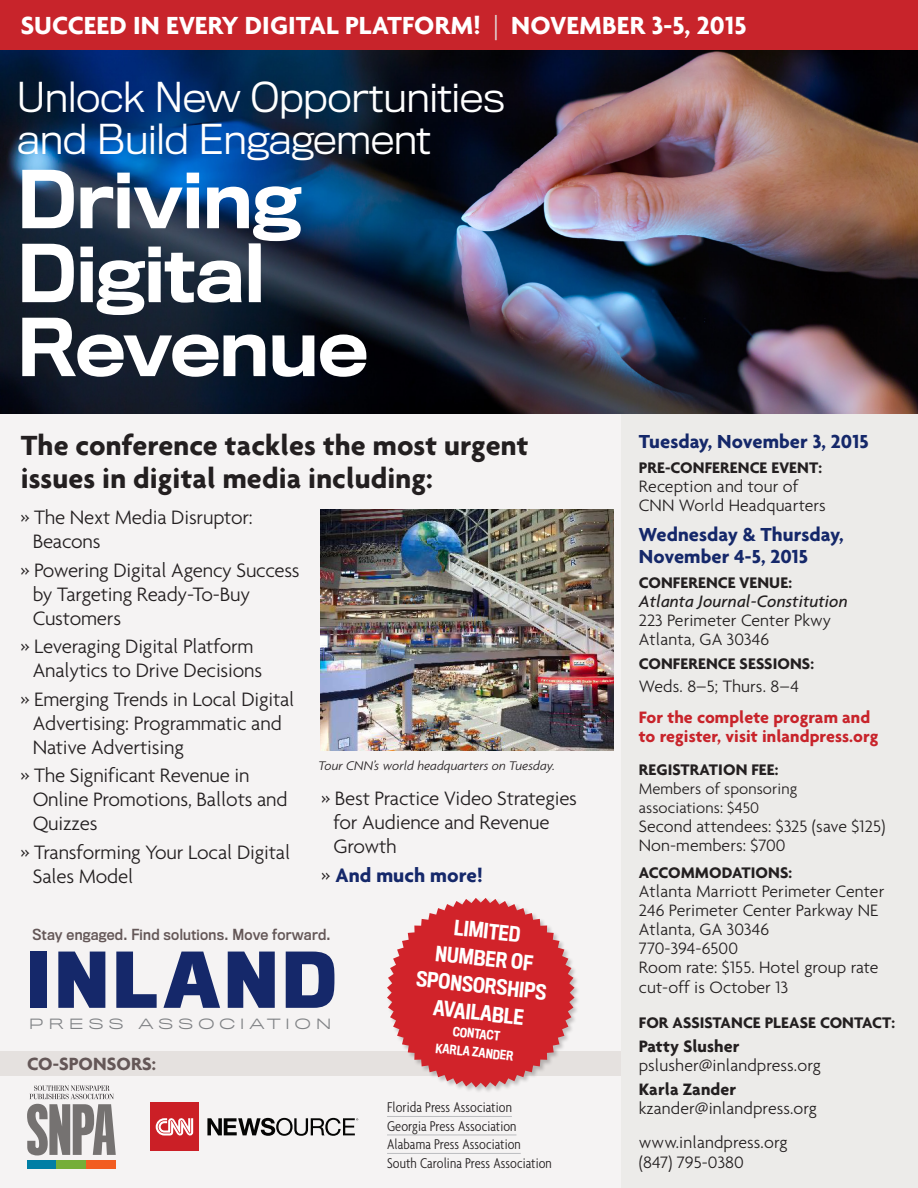
<style>
.page{position:relative;width:918px;height:1188px;background:#fff}
.page>*{position:absolute;margin:0;border:0;box-sizing:border-box;transform-origin:0 0}
.CalendarDescription{font:500 73.95px/73.9px "Titling Gothic FB Normal";letter-spacing:-.01em;color:#fff}
.t1{font:700 71.1px "Titling Gothic FB Narrow";letter-spacing:.06em;color:#15286a}
.CalendarDescription-2{font:300 38.25px/42px "Titling Gothic FB Normal";letter-spacing:-.01em;color:#fff}
.CalendarDescription-3{font:700 30px/33px "Agenda";letter-spacing:.005em;color:#231f20}
.CalendarDescription-4{font:700 26.85px "Agenda";letter-spacing:.005em;color:#fff}
.Head_Agenda_BC_48{font:300 21px/24px "Agenda";letter-spacing:-.01em;color:#231f20}
.Head_Agenda_BC_48-2{font:700 21px "Agenda";letter-spacing:.005em;color:#15286a}
.CalendarDescription-5{font:700 20.4px/21.8px "Agenda";letter-spacing:.005em;color:#15286a}
.CalendarSeminarNameL{font:500 19.5px "Titling Gothic FB Cond";color:#fff}
.CalendarDescription-6{font:700 19.2px "Agenda";letter-spacing:.005em;color:#645757}
.CalendarDescription-7{font:300 17.85px/19.2px "Agenda";letter-spacing:.005em;color:#231f20}
.CalendarDescription-8{font:700 17.85px/19.2px "Agenda";letter-spacing:.005em;color:#c8242b}
.CalendarDescription-9{font:700 17.85px "Agenda";letter-spacing:.005em;color:#231f20}
.CalendarDescription-10{font:700 16.65px "Agenda";letter-spacing:.005em;color:#231f20}
.CalendarDescription-11{font:300 16.65px/19.2px "Agenda";letter-spacing:.005em;color:#231f20}
.CalendarDescription-12{font:300 condensed 15.3px "Agenda";letter-spacing:.005em;color:#231f20}
.t2{font:14.1px "Titling Gothic FB Narrow Standard";letter-spacing:.02em;color:#645757}
.t3{font:italic 300 13.5px "Agenda";color:#231f20}
.t4{font:300 13.35px "Titling Gothic FB Extended";letter-spacing:.32em;color:#808285}
.CalendarSeminarNameL-2{font:500 12px "Titling Gothic FB Cond";color:#fff}
.s1{font-weight:300;color:#e3dedc}
.s2{font-weight:300;color:#231f20}
.s3{font-weight:500;font-style:italic}
</style>
<div class="page">
<div style="left:0;top:413px;width:621px;height:775px;background:#f5f3f3"></div>
<div style="left:0;top:1051px;width:627px;height:24px;background:#e5e1df"></div>
<div style="left:621px;top:30px;width:297px;height:1158px;background:#ecebe9"></div>
<img style="left:0;top:50px;width:918px;height:363px">
<div style="left:0;top:0;width:918px;height:50px;background:#c8242b"></div>
<hr style="left:387px;top:1116px;width:125px;height:1px;background:#bcbdc0">
<hr style="left:387px;top:1135px;width:129px;height:1px;background:#bcbdc0">
<hr style="left:387px;top:1153px;width:134px;height:1px;background:#bcbdc0">
<div style="left:151px;top:1103px;width:48px;height:48px;background:#cb1f26"></div>
<svg style="left:156px;top:1118px;width:37px;height:18px"></svg>
<svg style="left:207px;top:1118px;width:151px;height:18px"></svg>
<svg style="left:27px;top:1085px;width:89px;height:70px"></svg>
<div style="left:27px;top:1161px;width:30px;height:8px;background:#007ea5"></div>
<div style="left:57px;top:1161px;width:29px;height:8px;background:#75ae38"></div>
<div style="left:86px;top:1161px;width:30px;height:8px;background:#f25d21"></div>
<div style="left:386px;top:897px;width:194px;height:196px;background:#231f20;opacity:.25"></div>
<svg style="left:387px;top:898px;width:188px;height:189px"></svg>
<img style="left:320px;top:510px;width:294px;height:240px">
<p class="CalendarDescription-4" style="left:21px;top:9px;width:727px">SUCCEED IN EVERY DIGITAL PLATFORM! <span class="s1">|</span> NOVEMBER 3-5, 2015</p>
<p class="CalendarDescription-2" style="left:17px;top:77px;width:490px">Unlock New Opportunities and Build Engagement</p>
<p class="CalendarDescription" style="left:17px;top:165px;width:352px">Driving<br>Digital<br>Revenue</p>
<p class="CalendarDescription-3" style="left:21px;top:428px;width:509px">The conference tackles the most urgent issues in digital media including:</p>
<p class="Head_Agenda_BC_48" style="left:33px;top:505px;width:222px;text-indent:-12px">» The Next Media Disruptor:<br>Beacons</p>
<p class="Head_Agenda_BC_48" style="left:33px;top:558px;width:268px;text-indent:-12px">» Powering Digital Agency Success by Targeting Ready-To-Buy<br>Customers</p>
<p class="Head_Agenda_BC_48" style="left:21px;top:634px;width:243px;text-align:center">» Leveraging Digital Platform<br>Analytics to Drive Decisions</p>
<p class="Head_Agenda_BC_48" style="left:33px;top:687px;width:263px;text-indent:-12px">» Emerging Trends in Local Digital<br>Advertising: Programmatic and<br>Native Advertising</p>
<p class="Head_Agenda_BC_48" style="left:33px;top:763px;width:256px;text-indent:-12px">» The Significant Revenue in<br>Online Promotions, Ballots and<br>Quizzes</p>
<p class="Head_Agenda_BC_48" style="left:33px;top:840px;width:259px;text-indent:-12px">» Transforming Your Local Digital<br>Sales Model</p>
<p class="t3" style="left:319px;top:757px;width:238px">Tour CNN’s world headquarters on Tuesday.</p>
<p class="Head_Agenda_BC_48" style="left:333px;top:786px;width:245px;text-indent:-12px">» Best Practice Video Strategies for Audience and Revenue<br>Growth</p>
<p class="Head_Agenda_BC_48-2" style="left:321px;top:862px;width:163px"><span class="s2">»</span> And much more!</p>
<p class="t2" style="left:32px;top:927px;width:300px">Stay engaged. Find solutions. Move forward.</p>
<p class="t1" style="left:27px;top:940px;width:311px">INLAND</p>
<p class="t4" style="left:29px;top:1016px;width:305px">PRESS ASSOCIATION</p>
<p class="CalendarDescription-6" style="left:27px;top:1052px;width:131px">CO-SPONSORS:</p>
<p class="CalendarSeminarNameL" style="left:455px;top:916px;width:68px;rotate:6deg">LIMITED</p>
<p class="CalendarSeminarNameL" style="left:437px;top:942px;width:99px;rotate:6deg">NUMBER OF</p>
<p class="CalendarSeminarNameL" style="left:418px;top:967px;width:132px;rotate:6deg">SPONSORSHIPS</p>
<p class="CalendarSeminarNameL" style="left:435px;top:997px;width:92px;rotate:6deg">AVAILABLE</p>
<p class="CalendarSeminarNameL-2" style="left:454px;top:1024px;width:49px;rotate:6deg">CONTACT</p>
<p class="CalendarSeminarNameL-2" style="left:436px;top:1041px;width:80px;rotate:6deg">KARLA ZANDER</p>
<p class="CalendarDescription-12" style="left:387px;top:1099px;width:126px">Florida Press Association</p>
<p class="CalendarDescription-12" style="left:387px;top:1117px;width:131px">Georgia Press Association</p>
<p class="CalendarDescription-12" style="left:387px;top:1136px;width:135px">Alabama Press Association</p>
<p class="CalendarDescription-12" style="left:387px;top:1154px;width:166px">South Carolina Press Association</p>
<p class="CalendarDescription-5" style="left:639px;top:430px;width:231px">Tuesday, November 3, 2015</p>
<p class="CalendarDescription-10" style="left:639px;top:457px;width:185px">PRE-CONFERENCE EVENT:</p>
<p class="CalendarDescription-7" style="left:639px;top:476px;width:189px">Reception and tour of<br>CNN World Headquarters</p>
<p class="CalendarDescription-5" style="left:639px;top:524px;width:206px">Wednesday &amp; Thursday,<br>November 4-5, 2015</p>
<p class="CalendarDescription-10" style="left:639px;top:572px;width:155px">CONFERENCE VENUE:</p>
<p class="CalendarDescription-7" style="left:639px;top:591px;width:210px"><span class="s3">Atlanta Journal-Constitution<br></span>223 Perimeter Center Pkwy<br>Atlanta, GA 30346</p>
<p class="CalendarDescription-10" style="left:639px;top:654px;width:177px">CONFERENCE SESSIONS:</p>
<p class="CalendarDescription-7" style="left:639px;top:676px;width:162px">Weds. 8–5; Thurs. 8–4</p>
<p class="CalendarDescription-8" style="left:639px;top:707px;width:241px">For the complete program and to register, visit inlandpress.org</p>
<p class="CalendarDescription-10" style="left:639px;top:759px;width:141px">REGISTRATION FEE:</p>
<p class="CalendarDescription-11" style="left:639px;top:778px;width:160px">Members of sponsoring associations: $450</p>
<p class="CalendarDescription-7" style="left:639px;top:816px;width:248px">Second attendees: $325 (save $125)<br>Non-members: $700</p>
<p class="CalendarDescription-10" style="left:639px;top:862px;width:155px">ACCOMMODATIONS:</p>
<p class="CalendarDescription-7" style="left:639px;top:881px;width:247px">Atlanta Marriott Perimeter Center<br>246 Perimeter Center Parkway NE<br>Atlanta, GA 30346<br>770-394-6500</p>
<p class="CalendarDescription-7" style="left:639px;top:958px;width:241px">Room rate: $155. Hotel group rate cut-off is October 13</p>
<p class="CalendarDescription-10" style="left:639px;top:1013px;width:258px">FOR ASSISTANCE PLEASE CONTACT:</p>
<p class="CalendarDescription-9" style="left:639px;top:1035px;width:102px">Patty Slusher</p>
<p class="CalendarDescription-7" style="left:639px;top:1055px;width:184px">pslusher@inlandpress.org</p>
<p class="CalendarDescription-9" style="left:639px;top:1078px;width:99px">Karla Zander</p>
<p class="CalendarDescription-7" style="left:639px;top:1098px;width:180px">kzander@inlandpress.org</p>
<p class="CalendarDescription-7" style="left:639px;top:1132px;width:150px;line-height:20.4px">www.inlandpress.org (847) 795-0380</p>
</div>
